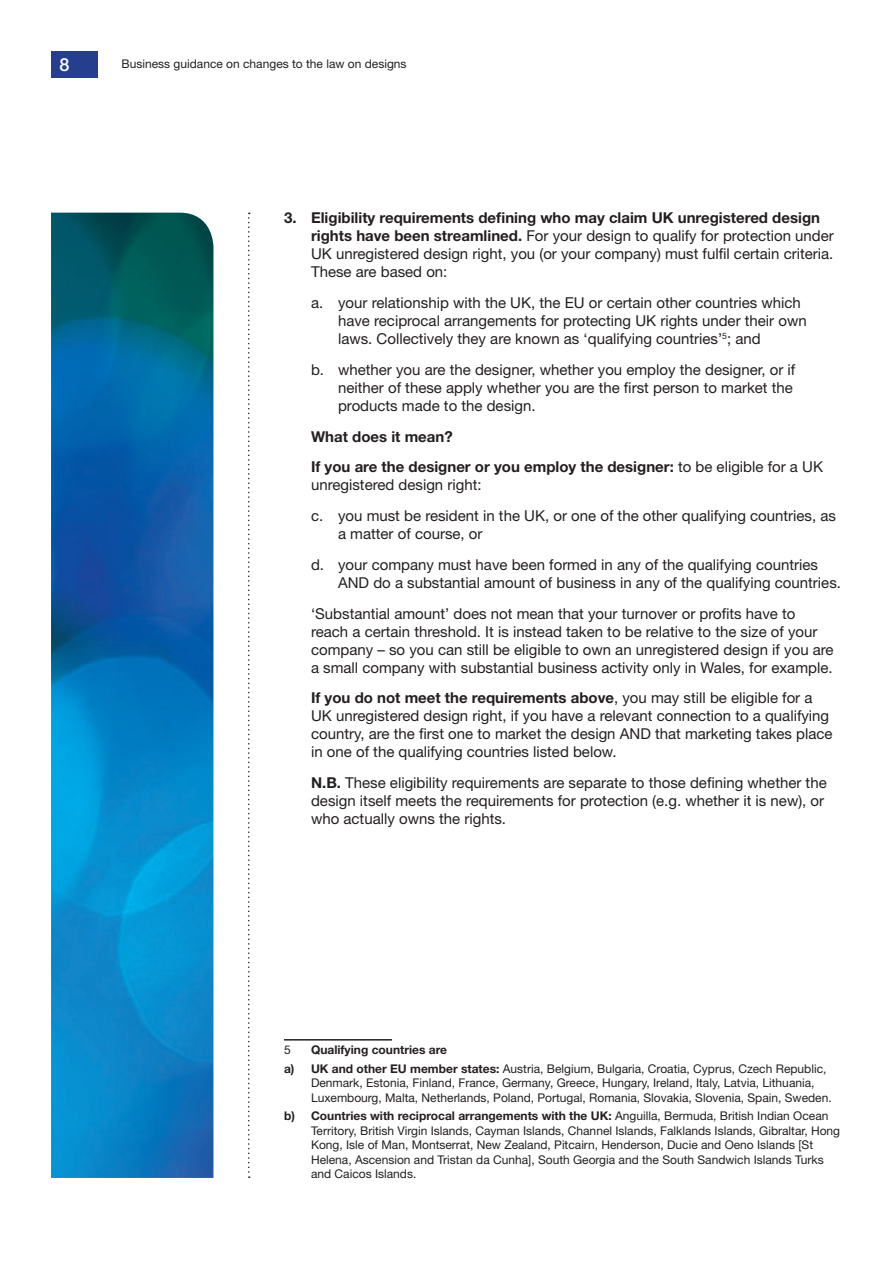
<style>
.page{position:relative;width:893px;height:1263px;background:#fff}
.page>*{position:absolute;margin:0;border:0;box-sizing:border-box;transform-origin:0 0}
.t1{font:500 18px "Helvetica Neue LT Std";color:#fff}
.body{font:15px/18px "Helvetica Neue LT Std";color:#231f20}
.bullets{font:15px/18px "Helvetica Neue LT Std";color:#231f20}
.body-2{font:700 15px/18px "Helvetica Neue LT Std";color:#231f20}
.paragraph_title{font:700 15px "Helvetica Neue LT Std";color:#231f20}
.footers{font:12px/14.4px "Helvetica Neue LT Std";color:#231f20}
.footers-2{font:700 12px "Helvetica Neue LT Std";color:#231f20}
.s1{font-weight:700}
.s2{font-weight:400}
</style>
<div class="page">
<div style="left:51px;top:51px;width:46px;height:26px;background:#253f8e"></div>
<svg style="left:248px;top:213px;width:2px;height:965px"></svg>
<img style="left:51px;top:213px;width:162px;height:965px">
<hr style="left:284px;top:1039px;width:108px;height:1px;background:#231f20">
<p class="t1" style="left:60px;top:53px;width:12px">8</p>
<p class="footers" style="left:122px;top:57px;width:286px">Business guidance on changes to the law on designs</p>
<p class="body" style="left:311px;top:209px;width:524px;text-indent:-27px"><span class="s1">3. Eligibility requirements defining who may claim UK unregistered design rights have been streamlined.</span> For your design to qualify for protection under UK unregistered design right, you (or your company) must fulfil certain criteria.<br>These are based on:</p>
<p class="bullets" style="left:338px;top:294px;width:470px;text-indent:-27px">a. your relationship with the UK, the EU or certain other countries which have reciprocal arrangements for protecting UK rights under their own laws. Collectively they are known as ‘qualifying countries’<sup>5</sup>; and</p>
<p class="bullets" style="left:338px;top:360px;width:459px;text-indent:-27px">b. whether you are the designer, whether you employ the designer, or if neither of these apply whether you are the first person to market the products made to the design.</p>
<p class="paragraph_title" style="left:311px;top:427px;width:143px">What does it mean?</p>
<p class="body-2" style="left:311px;top:458px;width:513px">If you are the designer or you employ the designer: <span class="s2">to be eligible for a UK unregistered design right:</span></p>
<p class="bullets" style="left:338px;top:507px;width:499px;text-indent:-27px">c. you must be resident in the UK, or one of the other qualifying countries, as a matter of course, or</p>
<p class="bullets" style="left:338px;top:555px;width:504px;text-indent:-27px">d. your company must have been formed in any of the qualifying countries<br>AND do a substantial amount of business in any of the qualifying countries.</p>
<p class="body" style="left:311px;top:604px;width:524px">‘Substantial amount’ does not mean that your turnover or profits have to reach a certain threshold. It is instead taken to be relative to the size of your company – so you can still be eligible to own an unregistered design if you are a small company with substantial business activity only in Wales, for example.</p>
<p class="body" style="left:311px;top:689px;width:523px"><span class="s1">If you do not meet the requirements above</span>, you may still be eligible for a UK unregistered design right, if you have a relevant connection to a qualifying country, are the first one to market the design AND that marketing takes place in one of the qualifying countries listed below.</p>
<p class="body" style="left:311px;top:774px;width:517px"><span class="s1">N.B.</span> These eligibility requirements are separate to those defining whether the design itself meets the requirements for protection (e.g. whether it is new), or who actually owns the rights.</p>
<p class="footers" style="left:284px;top:1042px;width:8px">5</p>
<p class="footers-2" style="left:311px;top:1042px;width:137px">Qualifying countries are</p>
<p class="footers" style="left:311px;top:1061px;width:522px;text-indent:-27px"><span class="s1">a) UK and other EU member states:</span> Austria, Belgium, Bulgaria, Croatia, Cyprus, Czech Republic,<br>Denmark, Estonia, Finland, France, Germany, Greece, Hungary, Ireland, Italy, Latvia, Lithuania,<br>Luxembourg, Malta, Netherlands, Poland, Portugal, Romania, Slovakia, Slovenia, Spain, Sweden.</p>
<p class="footers" style="left:311px;top:1109px;width:531px;text-indent:-27px"><span class="s1">b) Countries with reciprocal arrangements with the UK:</span> Anguilla, Bermuda, British Indian Ocean Territory, British Virgin Islands, Cayman Islands, Channel Islands, Falklands Islands, Gibraltar, Hong Kong, Isle of Man, Montserrat, New Zealand, Pitcairn, Henderson, Ducie and Oeno Islands [St Helena, Ascension and Tristan da Cunha], South Georgia and the South Sandwich Islands Turks and Caicos Islands.</p>
</div>
